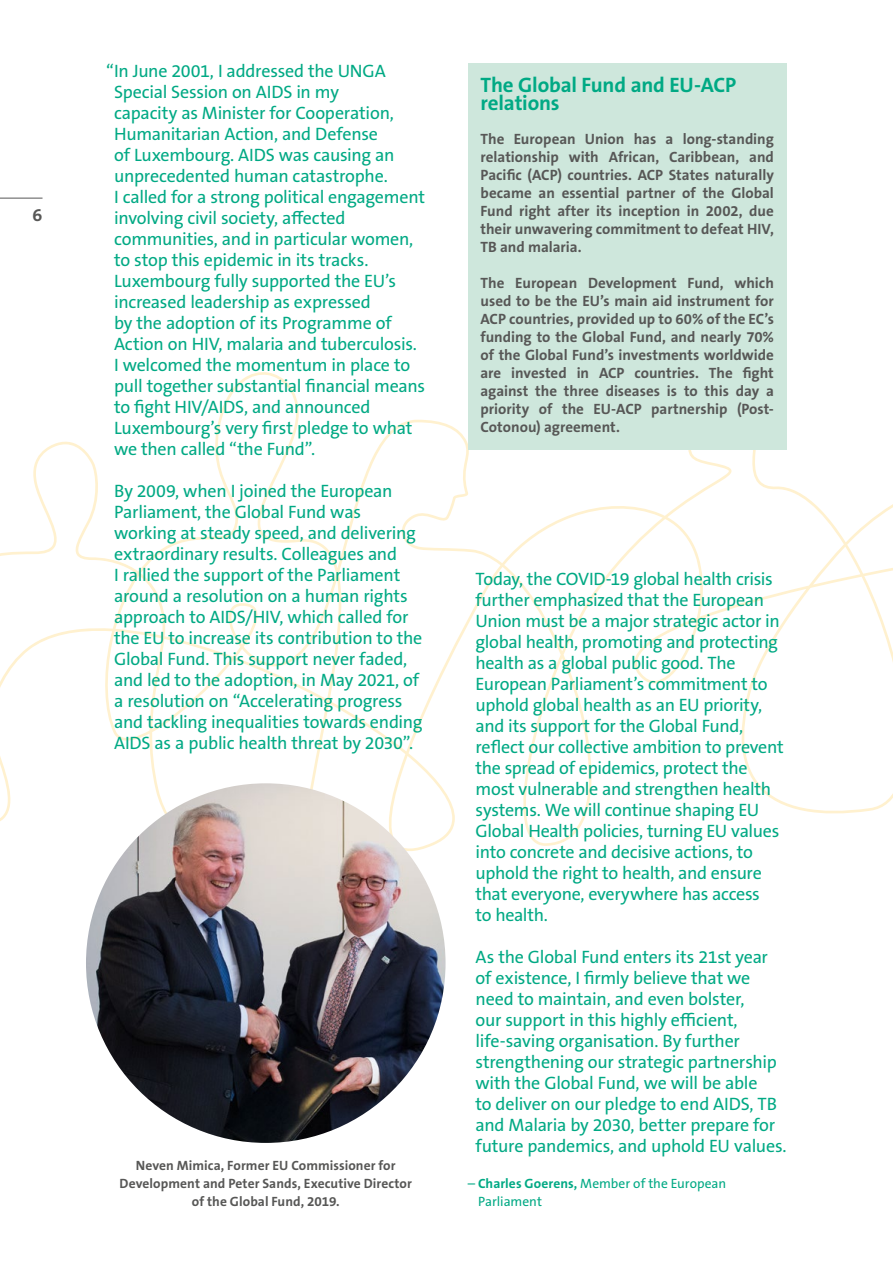
<style>
.page{position:relative;width:893px;height:1263px;background:#fff}
.page>*{position:absolute;margin:0;border:0;box-sizing:border-box;transform-origin:0 0}
.t1{font:700 21px/18px "The Sans B W7";letter-spacing:-.01em;color:#00a984}
.t2{font:18px/21px "The Sans B W5 Plain";letter-spacing:-.015em;color:#00a984}
.t3{font:700 18px "The Sans B W7";color:#575756}
.t4{font:700 15px/18px "The Sans B W7";color:#575756;text-align:justify}
.t5{font:700 13.5px/18px "The Sans B W7";letter-spacing:.005em;color:#575756;text-align:center}
.t6{font:13.5px/18px "The Sans B W5 Plain";color:#00a984}
.s1{font-family:"The Sans B W7";font-weight:700}
</style>
<div class="page">
<svg style="left:0;top:372px;width:893px;height:494px"></svg>
<hr style="left:0;top:198px;width:43px;height:1px;background:#575756">
<div style="left:468px;top:64px;width:319px;height:386px;background:#cee7dc"></div>
<img style="left:86px;top:783px;width:360px;height:360px;border-radius:180px">
<p class="t3" style="left:33px;top:203px;width:11px">6</p>
<p class="t2" style="left:114px;top:61px;width:313px;text-indent:-8px">“In June 2001, I addressed the UNGA Special Session on AIDS in my<br>capacity as Minister for Cooperation, Humanitarian Action, and Defense<br>of Luxembourg. AIDS was causing an unprecedented human catastrophe.<br>I called for a strong political engagement involving civil society, affected communities, and in particular women, to stop this epidemic in its tracks.<br>Luxembourg fully supported the EU’s increased leadership as expressed<br>by the adoption of its Programme of Action on HIV, malaria and tuberculosis.<br>I welcomed the momentum in place to pull together substantial financial means to fight HIV/AIDS, and announced Luxembourg’s very first pledge to what we then called “the Fund”.</p>
<p class="t2" style="left:114px;top:481px;width:310px">By 2009, when I joined the European Parliament, the Global Fund was working at steady speed, and delivering extraordinary results. Colleagues and<br>I rallied the support of the Parliament around a resolution on a human rights approach to AIDS/HIV, which called for the EU to increase its contribution to the Global Fund. This support never faded, and led to the adoption, in May 2021, of a resolution on “Accelerating progress and tackling inequalities towards ending AIDS as a public health threat by 2030”.</p>
<p class="t5" style="left:120px;top:1157px;width:294px">Neven Mimica, Former EU Commissioner for<br>Development and Peter Sands, Executive Director of the Global Fund, 2019.</p>
<p class="t1" style="left:480px;top:76px;width:257px">The Global Fund and EU-ACP relations</p>
<p class="t4" style="left:480px;top:130px;width:295px">The European Union has a long-standing relationship with African, Caribbean, and Pacific (ACP) countries. ACP States naturally became an essential partner of the Global Fund right after its inception in 2002, due their unwavering commitment to defeat HIV, TB and malaria.</p>
<p class="t4" style="left:480px;top:274px;width:295px">The European Development Fund, which used to be the EU’s main aid instrument for ACP countries, provided up to 60% of the EC’s funding to the Global Fund, and nearly 70% of the Global Fund’s investments worldwide are invested in ACP countries. The fight against the three diseases is to this day a priority of the EU-ACP partnership (Post-Cotonou) agreement.</p>
<p class="t2" style="left:476px;top:569px;width:310px">Today, the COVID-19 global health crisis further emphasized that the European Union must be a major strategic actor in global health, promoting and protecting health as a global public good. The European Parliament’s commitment to uphold global health as an EU priority, and its support for the Global Fund, reflect our collective ambition to prevent the spread of epidemics, protect the most vulnerable and strengthen health systems. We will continue shaping EU Global Health policies, turning EU values into concrete and decisive actions, to uphold the right to health, and ensure that everyone, everywhere has access<br>to health.</p>
<p class="t2" style="left:476px;top:947px;width:313px">As the Global Fund enters its 21st year of existence, I firmly believe that we need to maintain, and even bolster,<br>our support in this highly efficient, life-saving organisation. By further strengthening our strategic partnership with the Global Fund, we will be able<br>to deliver on our pledge to end AIDS, TB and Malaria by 2030, better prepare for future pandemics, and uphold EU values.</p>
<p class="t6" style="left:478px;top:1175px;width:250px;text-indent:-10px">– <span class="s1">Charles Goerens,</span> Member of the European<br>Parliament</p>
</div>
